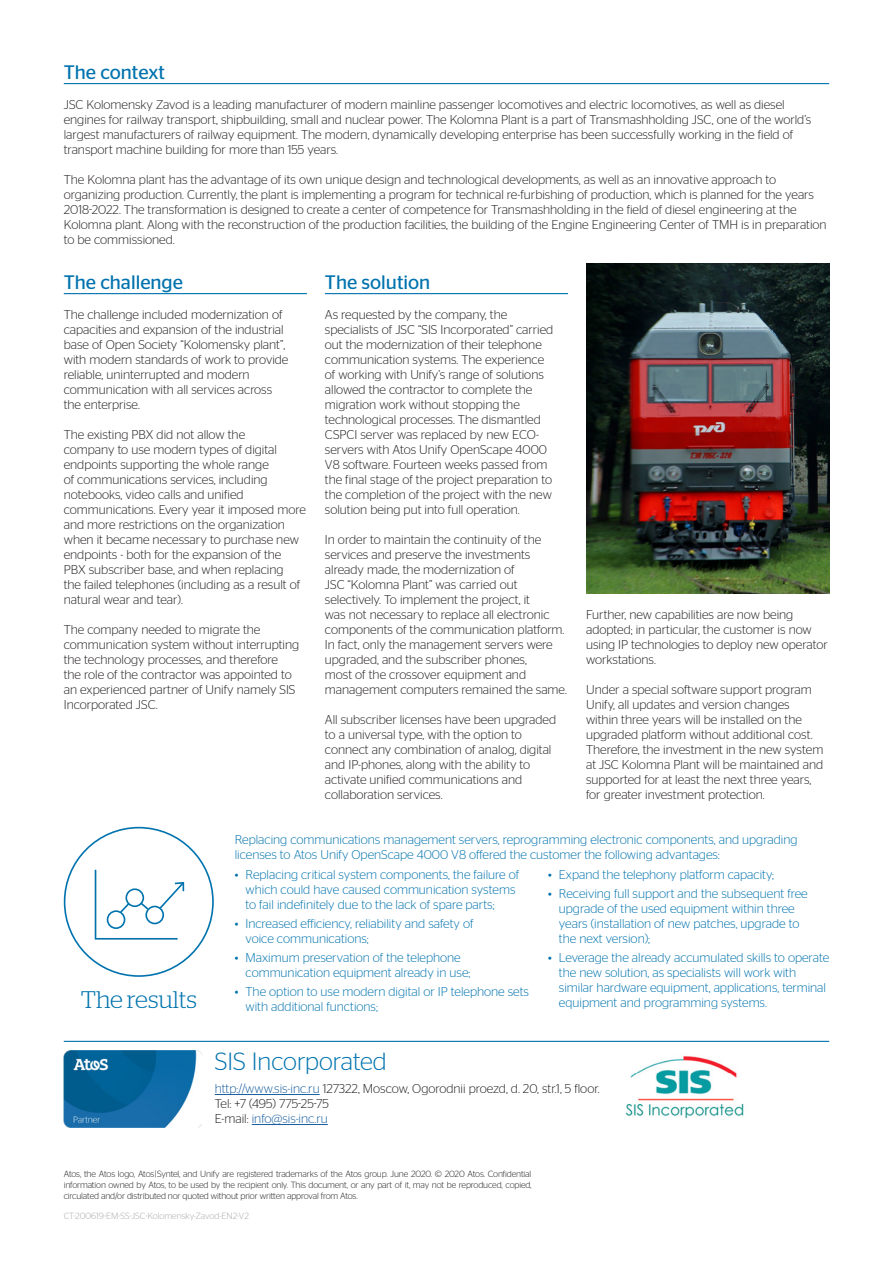
<style>
.page{position:relative;width:893px;height:1263px;background:#fff}
.page>*{position:absolute;margin:0;border:0;box-sizing:border-box;transform-origin:0 0}
.t1{font:300 24.9px "Stag Sans";color:#0073ae}
.Introduction_-_princ{font:300 24px "Stag";letter-spacing:-.005em;color:#0073ae}
.Chapter_Title___Succ{font:19.5px "Stag Sans";color:#0073ae}
.Body_Copy{font:300 12.75px/15px "Stag Sans";color:#231f20}
.Body_Copy-2{font:300 12.75px/15px "Stag Sans";color:#0073ae}
.Body_Copy-3{font:300 12.75px "Stag Sans";color:#175d9e}
.t2{font:300 9px/10.8px "Stag Sans";letter-spacing:-.015em;color:#231f20;text-align:justify}
.t3{font:300 9px "Stag Sans";color:#a8a9ad}
.s1{color:#175d9e}
.s2{color:#231f20}
</style>
<div class="page">
<svg style="left:94px;top:869px;width:91px;height:71px"></svg>
<hr style="left:64px;top:293px;width:243px;height:1px;background:#0073ae">
<hr style="left:325px;top:293px;width:243px;height:1px;background:#0073ae">
<hr style="left:64px;top:83px;width:765px;height:1px;background:#0073ae">
<hr style="left:215px;top:1094px;width:105px;height:1px;background:#175d9e">
<hr style="left:252px;top:1124px;width:76px;height:1px;background:#175d9e">
<hr style="left:64px;top:1041px;width:765px;height:1px;background:#0073ae">
<img style="left:625px;top:1056px;width:119px;height:62px">
<img style="left:64px;top:1050px;width:139px;height:77px">
<img style="left:586px;top:264px;width:243px;height:330px">
<p class="Chapter_Title___Succ" style="left:64px;top:61px;width:103px">The context</p>
<p class="Body_Copy" style="left:64px;top:97px;width:749px">JSC Kolomensky Zavod is a leading manufacturer of modern mainline passenger locomotives and electric locomotives, as well as diesel engines for railway transport, shipbuilding, small and nuclear power. The Kolomna Plant is a part of Transmashholding JSC, one of the world’s largest manufacturers of railway equipment. The modern, dynamically developing enterprise has been successfully working in the field of transport machine building for more than 155 years.</p>
<p class="Body_Copy" style="left:64px;top:172px;width:764px">The Kolomna plant has the advantage of its own unique design and technological developments, as well as an innovative approach to organizing production. Currently, the plant is implementing a program for technical re-furbishing of production, which is planned for the years 2018-2022. The transformation is designed to create a center of competence for Transmashholding in the field of diesel engineering at the Kolomna plant. Along with the reconstruction of the production facilities, the building of the Engine Engineering Center of TMH is in preparation to be commissioned.</p>
<p class="Chapter_Title___Succ" style="left:64px;top:271px;width:121px">The challenge</p>
<p class="Body_Copy" style="left:64px;top:307px;width:226px">The challenge included modernization of capacities and expansion of the industrial base of Open Society “Kolomensky plant”, with modern standards of work to provide reliable, uninterrupted and modern communication with all services across the enterprise.</p>
<p class="Body_Copy" style="left:64px;top:427px;width:244px">The existing PBX did not allow the<br>company to use modern types of digital endpoints supporting the whole range<br>of communications services, including notebooks, video calls and unified communications. Every year it imposed more and more restrictions on the organization when it became necessary to purchase new endpoints - both for the expansion of the PBX subscriber base, and when replacing<br>the failed telephones (including as a result of natural wear and tear).</p>
<p class="Body_Copy" style="left:64px;top:622px;width:237px">The company needed to migrate the communication system without interrupting the technology processes, and therefore<br>the role of the contractor was appointed to an experienced partner of Unify namely SIS Incorporated JSC.</p>
<p class="Chapter_Title___Succ" style="left:325px;top:271px;width:107px">The solution</p>
<p class="Body_Copy" style="left:325px;top:307px;width:230px">As requested by the company, the specialists of JSC “SIS Incorporated” carried out the modernization of their telephone communication systems. The experience of working with Unify’s range of solutions allowed the contractor to complete the migration work without stopping the technological processes. The dismantled CSPCI server was replaced by new ECO&shy;servers with Atos Unify OpenScape 4000<br>V8 software. Fourteen weeks passed from the final stage of the project preparation to the completion of the project with the new solution being put into full operation.</p>
<p class="Body_Copy" style="left:325px;top:532px;width:243px">In order to maintain the continuity of the services and preserve the investments already made, the modernization of<br>JSC “Kolomna Plant” was carried out selectively. To implement the project, it<br>was not necessary to replace all electronic components of the communication platform.<br>In fact, only the management servers were upgraded, and the subscriber phones,<br>most of the crossover equipment and management computers remained the same.</p>
<p class="Body_Copy" style="left:325px;top:712px;width:233px">All subscriber licenses have been upgraded to a universal type, with the option to connect any combination of analog, digital and IP-phones, along with the ability to activate unified communications and collaboration services.</p>
<p class="Body_Copy" style="left:586px;top:607px;width:243px">Further, new capabilities are now being adopted; in particular, the customer is now using IP technologies to deploy new operator workstations.</p>
<p class="Body_Copy" style="left:586px;top:682px;width:239px">Under a special software support program Unify, all updates and version changes within three years will be installed on the upgraded platform without additional cost.<br>Therefore, the investment in the new system at JSC Kolomna Plant will be maintained and supported for at least the next three years, for greater investment protection.</p>
<p class="Body_Copy-2" style="left:235px;top:832px;width:564px">Replacing communications management servers, reprogramming electronic components, and upgrading licenses to Atos Unify OpenScape 4000 V8 offered the customer the following advantages:</p>
<p class="Body_Copy-2" style="left:246px;top:866px;width:275px;text-indent:-11px">• Replacing critical system components, the failure of which could have caused communication systems to fail indefinitely due to the lack of spare parts;</p>
<p class="Body_Copy-2" style="left:246px;top:916px;width:229px;text-indent:-11px">• Increased efficiency, reliability and safety of voice communications;</p>
<p class="Body_Copy-2" style="left:246px;top:950px;width:226px;text-indent:-11px">• Maximum preservation of the telephone communication equipment already in use;</p>
<p class="Body_Copy-2" style="left:246px;top:984px;width:285px;text-indent:-11px">• The option to use modern digital or IP telephone sets with additional functions;</p>
<p class="Body_Copy-2" style="left:548px;top:866px;width:227px">• Expand the telephony platform capacity;</p>
<p class="Body_Copy-2" style="left:559px;top:886px;width:250px;text-indent:-11px">• Receiving full support and the subsequent free upgrade of the used equipment within three years (installation of new patches, upgrade to the next version);</p>
<p class="Body_Copy-2" style="left:559px;top:950px;width:272px;text-indent:-11px">• Leverage the already accumulated skills to operate the new solution, as specialists will work with similar hardware equipment, applications, terminal</p>
<p class="Introduction_-_princ" style="left:81px;top:986px;width:118px">The results</p>
<p class="Body_Copy-2" style="left:559px;top:995px;width:209px">equipment and programming systems.</p>
<p class="t1" style="left:215px;top:1048px;width:174px">SIS Incorporated</p>
<p class="Body_Copy" style="left:215px;top:1081px;width:386px"><span class="s1">http://www.sis-inc.ru</span> 127322, Moscow, Ogorodnii proezd, d. 20, str.1, 5 floor.</p>
<p class="Body_Copy" style="left:215px;top:1096px;width:116px">Tel: +7 (495) 775-25-75</p>
<p class="Body_Copy-3" style="left:215px;top:1112px;width:115px"><span class="s2">E-mail:</span> info@sis-inc.ru</p>
<p class="t2" style="left:64px;top:1168px;width:469px">Atos, the Atos logo, Atos|Syntel, and Unify are registered trademarks of the Atos group. June 2020. © 2020 Atos. Confidential information owned by Atos, to be used by the recipient only. This document, or any part of it, may not be reproduced, copied, circulated and/or distributed nor quoted without prior written approval from Atos.</p>
<p class="t3" style="left:64px;top:1211px;width:187px">CT-200619-EM-SS-JSC-Kolomensky-Zavod-EN2-V2</p>
</div>
